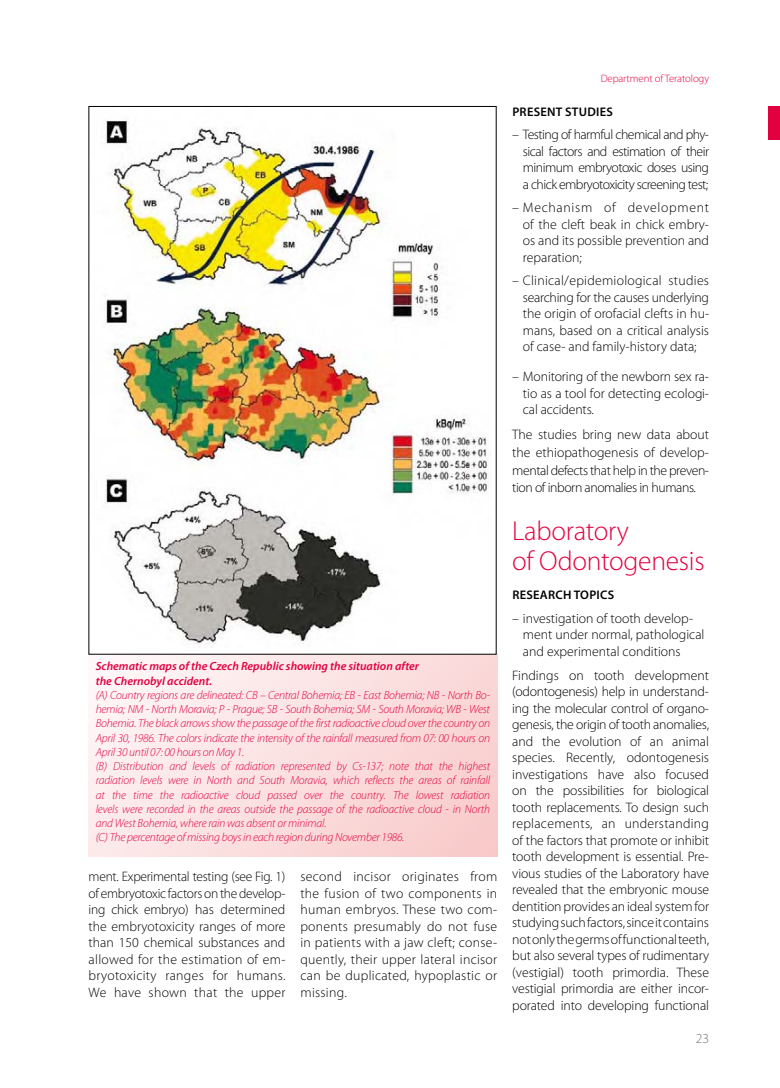
<style>
.page{position:relative;width:780px;height:1088px;background:#fff}
.page>*{position:absolute;margin:0;border:0;box-sizing:border-box;transform-origin:0 0}
.t1{font:300 27.5px/30px "Myriad Pro";letter-spacing:-.01em;color:#e20040}
.t2{font:300 13.75px/16.5px "Myriad Pro";color:#000;text-align:justify}
.t3{font:300 13.75px "Myriad Pro";color:#707172}
.t4{font:600 12.5px "Myriad Pro";letter-spacing:.02em;color:#000}
.t5{font:italic 300 11.88px/14.2px "Myriad Pro";letter-spacing:-.02em;color:#e20040}
.t6{font:italic 600 11.88px/14.2px "Myriad Pro";color:#e20040}
.t7{font:300 10.75px "Myriad Pro";letter-spacing:-.01em;color:#e20040}
</style>
<div class="page">
<div style="left:768px;top:106px;width:12px;height:34px;background:#e20040"></div>
<div style="left:89px;top:654px;width:408px;height:203px;background:linear-gradient(to right,#fdf2f3,#f9d0d0)"></div>
<img style="left:104px;top:120px;width:385px;height:527px">
<p class="t6" style="left:96px;top:659px;width:325px">Schematic maps of the Czech Republic showing the situation after the Chernobyl accident.</p>
<p class="t5" style="left:96px;top:688px;width:396px">(A) Country regions are delineated: CB – Central Bohemia; EB - East Bohemia; NB - North Bo&shy;hemia; NM - North Moravia; P - Prague; SB - South Bohemia; SM - South Moravia; WB - West Bohemia. The black arrows show the passage of the first radioactive cloud over the country on April 30, 1986. The colors indicate the intensity of the rainfall measured from 07: 00 hours on April 30 until 07: 00 hours on May 1.<br>(B) Distribution and levels of radiation represented by Cs-137; note that the highest radiation levels were in North and South Moravia, which reflects the areas of rainfall at the time the radioactive cloud passed over the country. The lowest radiation levels were recorded in the areas outside the passage of the radioactive cloud - in North and West Bohemia, where rain was absent or minimal.<br>(C) The percentage of missing boys in each region during November 1986.</p>
<p class="t2" style="left:89px;top:868px;width:198px">ment. Experimental testing (see Fig. 1) of embryotoxic factors on the develop&shy;ing chick embryo) has determined the embryotoxicity ranges of more than 150 chemical substances and allowed for the estimation of em&shy;bryotoxicity ranges for humans.<br>We have shown that the upper</p>
<p class="t2" style="left:300px;top:868px;width:198px">second incisor originates from the fusion of two components in human embryos. These two com&shy;ponents presumably do not fuse in patients with a jaw cleft; conse&shy;quently, their upper lateral incisor can be duplicated, hypoplastic or missing.</p>
<p class="t7" style="left:600px;top:72px;width:110px">Department of Teratology</p>
<p class="t4" style="left:512px;top:104px;width:15px">PRESE</p>
<p class="t4" style="left:547px;top:104px;width:46px">NT STUDIES</p>
<p class="t2" style="left:523px;top:126px;width:188px;text-indent:-11px">– Testing of harmful chemical and phy&shy;sical factors and estimation of their minimum embryotoxic doses using a chick embryotoxicity screening test;</p>
<p class="t2" style="left:523px;top:199px;width:188px;text-indent:-11px">– Mechanism of development of the cleft beak in chick embry&shy;os and its possible prevention and reparation;</p>
<p class="t2" style="left:523px;top:272px;width:188px;text-indent:-11px">– Clinical/epidemiological studies searching for the causes underlying the origin of orofacial clefts in hu&shy;mans, based on a critical analysis of case- and family-history data;</p>
<p class="t2" style="left:523px;top:368px;width:188px;text-indent:-11px">– Monitoring of the newborn sex ra&shy;tio as a tool for detecting ecologi&shy;cal accidents.</p>
<p class="t2" style="left:512px;top:426px;width:198px;line-height:17.8px">The studies bring new data about the ethiopathogenesis of develop&shy;mental defects that help in the preven&shy;tion of inborn anomalies in humans.</p>
<h1 class="t1" style="left:512px;top:516px;width:194px">Laboratory<br>of Odontogenesis</h1>
<p class="t4" style="left:512px;top:587px;width:16px">RESEARCH</p>
<p class="t4" style="left:573px;top:587px;width:21px">TOPICS</p>
<p class="t2" style="left:523px;top:610px;width:183px;text-align:left;text-indent:-11px">– investigation of tooth develop&shy;ment under normal, pathological and experimental conditions</p>
<p class="t2" style="left:512px;top:666px;width:198px">Findings on tooth development (odontogenesis) help in understand&shy;ing the molecular control of organo&shy;genesis, the origin of tooth anomalies, and the evolution of an animal species. Recently, odontogenesis investigations have also focused on the possibilities for biological tooth replacements. To design such replacements, an understanding of the factors that promote or inhibit tooth development is essential. Pre&shy;vious studies of the Laboratory have revealed that the embryonic mouse dentition provides an ideal system for studying such factors, since it contains not only the germs of functional teeth, but also several types of rudimentary (vestigial) tooth primordia. These vestigial primordia are either incor&shy;porated into developing functional</p>
<p class="t3" style="left:695px;top:1030px;width:15px">23</p>
</div>
